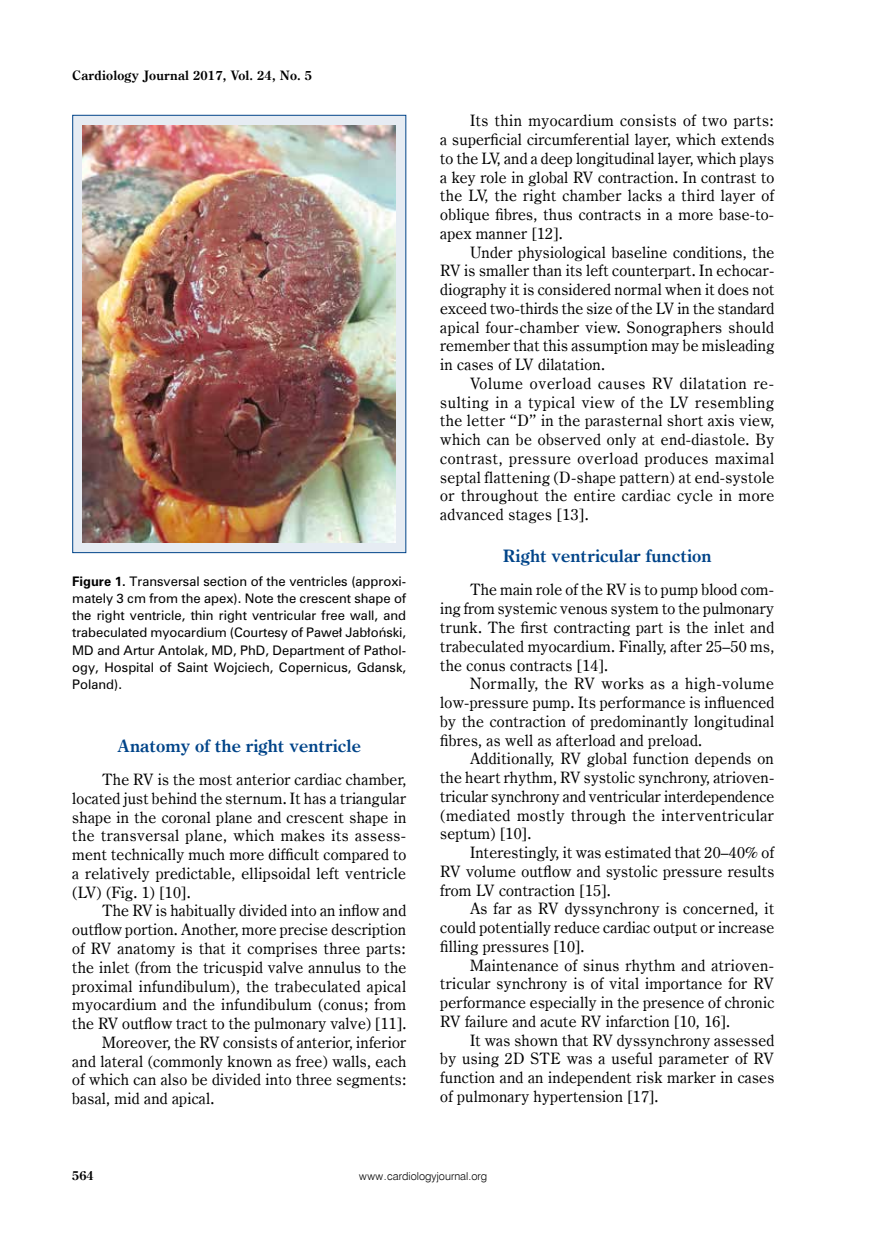
<style>
.page{position:relative;width:872px;height:1234px;background:#fff}
.page>*{position:absolute;margin:0;border:0;box-sizing:border-box;transform-origin:0 0}
.t1{font:700 17.25px "Century Oldst EU";color:#004489}
.t2{font:15.75px/18.8px "Century Oldst EU";letter-spacing:.015em;color:#000;text-align:justify}
.t3{font:700 13.05px "Century Oldst EU";letter-spacing:.015em;color:#000}
.t4{font:700 12.75px "Century Oldst EU";color:#000}
.t5{font:12px/17.2px "Zurich PL";color:#000;text-align:justify}
.t6{font:10.95px "Swis 721 Lt EU";color:#000}
.s1{font-weight:700}
</style>
<div class="page">
<div style="left:72px;top:115px;width:334px;height:438px;background:#e6ecf3;border:1px solid #004489"></div>
<img style="left:83px;top:125px;width:312px;height:417px">
<p class="t3" style="left:72px;top:67px;width:241px">Cardiology Journal 2017, Vol. 24, No. 5</p>
<p class="t5" style="left:72px;top:572px;width:335px"><span class="s1">Figure 1.</span> Transversal section of the ventricles (approxi&shy;mately 3 cm from the apex). Note the crescent shape of the right ventricle, thin right ventricular free wall, and trabeculated myocardium (Courtesy of Paweł Jabłoński, MD and Artur Antolak, MD, PhD, Department of Pathol&shy;ogy, Hospital of Saint Wojciech, Copernicus, Gdansk, Poland).</p>
<p class="t1" style="left:118px;top:735px;width:245px">Anatomy of the right ventricle</p>
<p class="t2" style="left:72px;top:770px;width:335px;text-indent:30px">The RV is the most anterior cardiac chamber, located just behind the sternum. It has a triangular shape in the coronal plane and crescent shape in the transversal plane, which makes its assess&shy;ment technically much more difficult compared to a relatively predictable, ellipsoidal left ventricle (LV) (Fig. 1) [10].</p>
<p class="t2" style="left:102px;top:901px;width:306px">The RV is habitually divided into an inflow and</p>
<p class="t2" style="left:72px;top:920px;width:335px">outflow portion. Another, more precise description</p>
<p class="t2" style="left:72px;top:939px;width:335px">of RV anatomy is that it comprises three parts:</p>
<p class="t2" style="left:72px;top:957px;width:335px">the inlet (from the tricuspid valve annulus to the</p>
<p class="t2" style="left:72px;top:976px;width:335px">proximal infundibulum), the trabeculated apical</p>
<p class="t2" style="left:72px;top:995px;width:335px">myocardium and the infundibulum (conus; from</p>
<p class="t2" style="left:72px;top:1014px;width:335px">the RV outflow tract to the pulmonary valve) [11].</p>
<p class="t2" style="left:102px;top:1032px;width:306px">Moreover, the RV consists of anterior, inferior</p>
<p class="t2" style="left:72px;top:1051px;width:335px">and lateral (commonly known as free) walls, each</p>
<p class="t2" style="left:72px;top:1070px;width:336px">of which can also be divided into three segments:</p>
<p class="t2" style="left:72px;top:1089px;width:144px">basal, mid and apical.</p>
<p class="t2" style="left:440px;top:111px;width:335px;text-indent:30px">Its thin myocardium consists of two parts: a superficial circumferential layer, which extends to the LV, and a deep longitudinal layer, which plays a key role in global RV contraction. In contrast to the LV, the right chamber lacks a third layer of oblique fibres, thus contracts in a more base-to&shy;apex manner [12].</p>
<p class="t2" style="left:440px;top:243px;width:336px;text-indent:30px">Under physiological baseline conditions, the RV is smaller than its left counterpart. In echocar&shy;diography it is considered normal when it does not exceed two-thirds the size of the LV in the standard apical four-chamber view. Sonographers should remember that this assumption may be misleading in cases of LV dilatation.</p>
<p class="t2" style="left:440px;top:374px;width:335px;text-indent:30px">Volume overload causes RV dilatation re&shy;sulting in a typical view of the LV resembling the letter “D” in the parasternal short axis view, which can be observed only at end-diastole. By contrast, pressure overload produces maximal septal flattening (D-shape pattern) at end-systole or throughout the entire cardiac cycle in more advanced stages [13].</p>
<p class="t1" style="left:503px;top:545px;width:210px">Right ventricular function</p>
<p class="t2" style="left:440px;top:580px;width:335px;text-indent:30px">The main role of the RV is to pump blood com&shy;ing from systemic venous system to the pulmonary trunk. The first contracting part is the inlet and trabeculated myocardium. Finally, after 25–50 ms, the conus contracts [14].</p>
<p class="t2" style="left:440px;top:674px;width:335px;text-indent:30px">Normally, the RV works as a high-volume low-pressure pump. Its performance is influenced by the contraction of predominantly longitudinal fibres, as well as afterload and preload.</p>
<p class="t2" style="left:440px;top:749px;width:335px;text-indent:30px">Additionally, RV global function depends on the heart rhythm, RV systolic synchrony, atrioven&shy;tricular synchrony and ventricular interdependence (mediated mostly through the interventricular septum) [10].</p>
<p class="t2" style="left:440px;top:843px;width:335px;text-indent:30px">Interestingly, it was estimated that 20–40% of RV volume outflow and systolic pressure results from LV contraction [15].</p>
<p class="t2" style="left:440px;top:899px;width:335px;text-indent:30px">As far as RV dyssynchrony is concerned, it could potentially reduce cardiac output or increase filling pressures [10].</p>
<p class="t2" style="left:440px;top:955px;width:336px;text-indent:30px">Maintenance of sinus rhythm and atrioven&shy;tricular synchrony is of vital importance for RV performance especially in the presence of chronic RV failure and acute RV infarction [10, 16].</p>
<p class="t2" style="left:440px;top:1030px;width:335px;text-indent:30px">It was shown that RV dyssynchrony assessed by using 2D STE was a useful parameter of RV function and an independent risk marker in cases of pulmonary hypertension [17].</p>
<p class="t4" style="left:72px;top:1167px;width:23px">564</p>
<p class="t6" style="left:359px;top:1169px;width:129px">www.cardiologyjournal.org</p>
</div>
